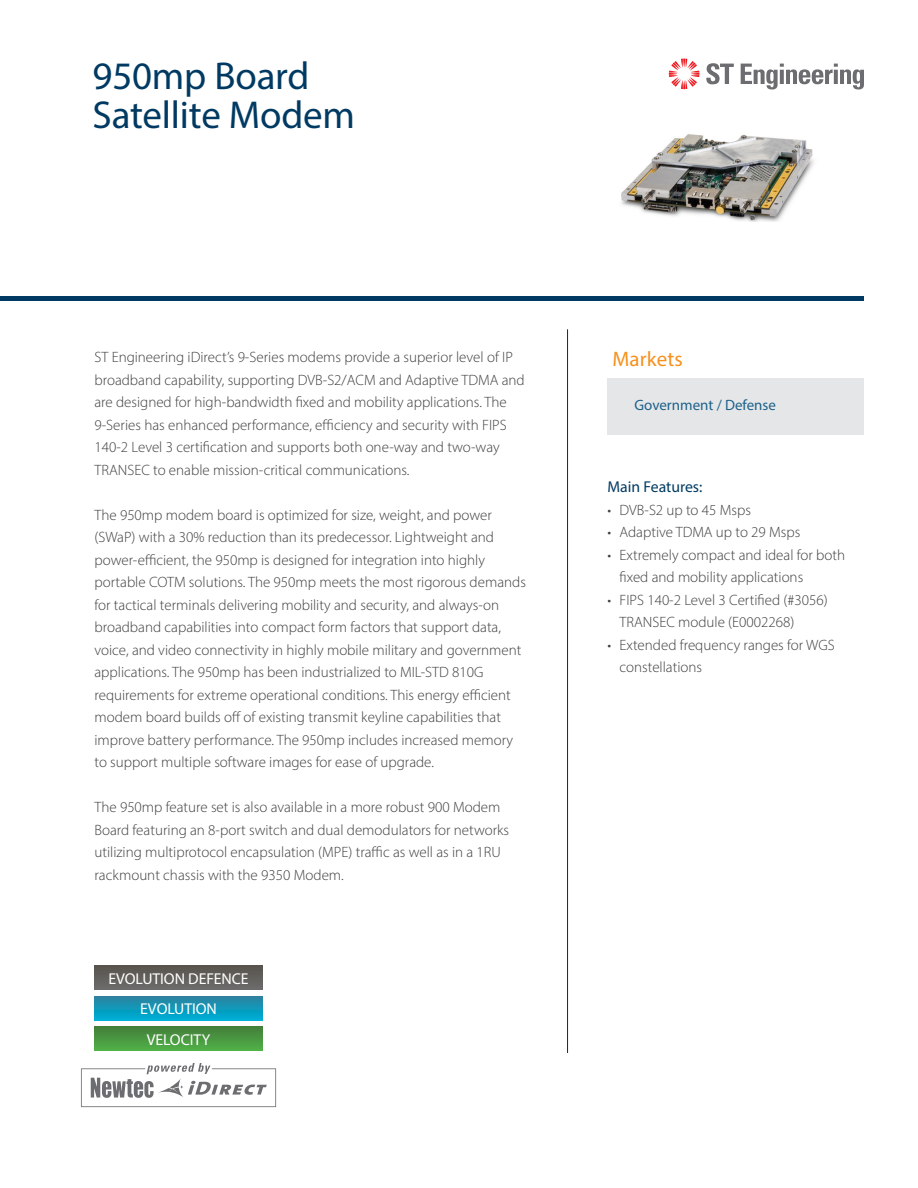
<style>
.page{position:relative;width:918px;height:1188px;background:#fff}
.page>*{position:absolute;margin:0;border:0;box-sizing:border-box;transform-origin:0 0}
.t1{font:39px/39px "Myriad Pro";letter-spacing:-.005em;color:#003a62}
.t2{font:21px "Myriad Pro";letter-spacing:.005em;color:#f6911e}
.t3{font:15.75px "Myriad Pro";letter-spacing:-.005em;color:#fff}
.t4{font:15.75px "Myriad Pro";color:#003a62}
.t5{font:300 15px/22.5px "Myriad Pro";color:#3e3e3f}
.t6{font:15px "Myriad Pro";color:#1e628a}
</style>
<div class="page">
<div style="left:608px;top:378px;width:256px;height:57px;background:#e5e6e8"></div>
<div style="left:0;top:296px;width:864px;height:5px;background:#003a62"></div>
<img style="left:621px;top:134px;width:193px;height:87px">
<hr style="left:567px;top:329px;width:1px;height:724px;background:#003a62">
<div style="left:94px;top:996px;width:169px;height:24px;background:linear-gradient(to bottom,#2d819d,#00acd3)"></div>
<div style="left:94px;top:1027px;width:169px;height:24px;background:linear-gradient(to bottom,#447e3c,#50af46)"></div>
<svg style="left:81px;top:1063px;width:195px;height:44px"></svg>
<svg style="left:669px;top:59px;width:31px;height:30px"></svg>
<svg style="left:706px;top:63px;width:28px;height:21px"></svg>
<svg style="left:741px;top:64px;width:123px;height:26px"></svg>
<div style="left:94px;top:966px;width:169px;height:24px;background:linear-gradient(to bottom,#58544d,#6c6b6c)"></div>
<p class="t1" style="left:93px;top:56px;width:264px">950mp Board<br>Satellite Modem</p>
<p class="t5" style="left:94px;top:346px;width:432px">ST Engineering iDirect’s 9-Series modems provide a superior level of IP broadband capability, supporting DVB-S2/ACM and Adaptive TDMA and are designed for high-bandwidth fixed and mobility applications. The 9-Series has enhanced performance, efficiency and security with FIPS 140-2 Level 3 certification and supports both one-way and two-way TRANSEC to enable mission-critical communications.</p>
<p class="t5" style="left:94px;top:503px;width:433px">The 950mp modem board is optimized for size, weight, and power (SWaP) with a 30% reduction than its predecessor. Lightweight and power-efficient, the 950mp is designed for integration into highly portable COTM solutions. The 950mp meets the most rigorous demands for tactical terminals delivering mobility and security, and always-on broadband capabilities into compact form factors that support data, voice, and video connectivity in highly mobile military and government applications. The 950mp has been industrialized to MIL-STD 810G requirements for extreme operational conditions. This energy efficient modem board builds off of existing transmit keyline capabilities that improve battery performance. The 950mp includes increased memory to support multiple software images for ease of upgrade.</p>
<p class="t5" style="left:94px;top:796px;width:416px">The 950mp feature set is also available in a more robust 900 Modem Board featuring an 8-port switch and dual demodulators for networks utilizing multiprotocol encapsulation (MPE) traffic as well as in a 1RU rackmount chassis with the 9350 Modem.</p>
<p class="t3" style="left:108px;top:969px;width:142px">EVOLUTION DEFENCE</p>
<p class="t3" style="left:140px;top:999px;width:78px">EVOLUTION</p>
<p class="t3" style="left:147px;top:1030px;width:65px">VELOCITY</p>
<p class="t2" style="left:612px;top:346px;width:72px">Markets</p>
<p class="t6" style="left:634px;top:395px;width:143px">Government / Defense</p>
<p class="t4" style="left:608px;top:477px;width:96px">Main Features:</p>
<p class="t5" style="left:608px;top:498px;width:145px">• DVB-S2 up to 45 Msps</p>
<p class="t5" style="left:608px;top:521px;width:194px">• Adaptive TDMA up to 29 Msps</p>
<p class="t5" style="left:620px;top:543px;width:227px;text-indent:-12px">• Extremely compact and ideal for both fixed and mobility applications</p>
<p class="t5" style="left:620px;top:588px;width:210px;text-indent:-12px">• FIPS 140-2 Level 3 Certified (#3056)<br>TRANSEC module (E0002268)</p>
<p class="t5" style="left:620px;top:633px;width:217px;text-indent:-12px">• Extended frequency ranges for WGS constellations</p>
</div>
